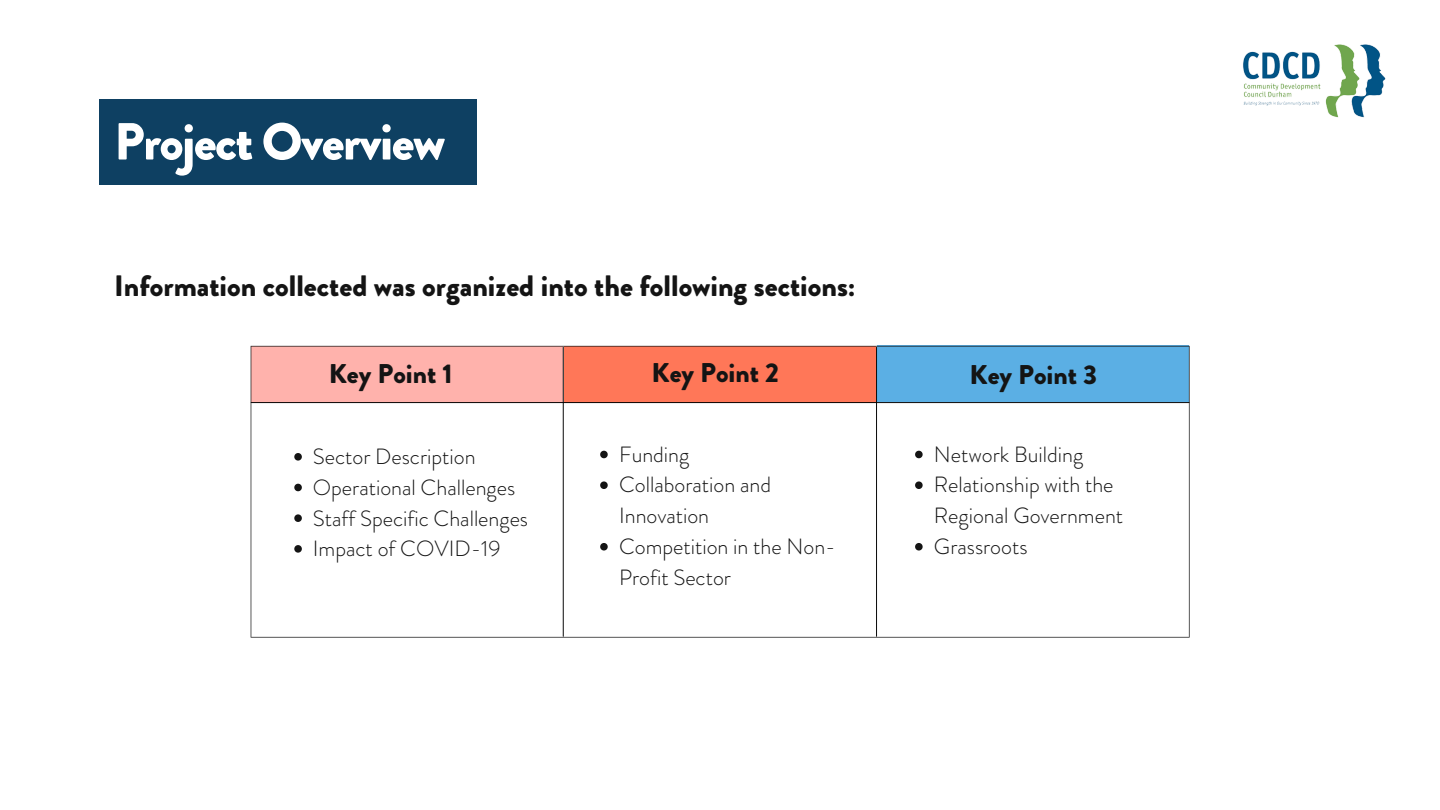
<style>
.page{position:relative;width:1440px;height:810px;background:#fff}
.page>*{position:absolute;margin:0;border:0;box-sizing:border-box;transform-origin:0 0}
.t1{font:900 52px "Brandon Grotesque";letter-spacing:-.03em;color:#fff}
.t2{font:900 29.5px "Brandon Grotesque";color:#141414}
.t3{font:900 27.1px "Brandon Grotesque";color:#141414}
.t4{font:300 22px/30.8px "Brandon Grotesque";color:#141414}
</style>
<div class="page">
<svg style="left:251px;top:346px;width:939px;height:292px"></svg>
<hr style="left:251px;top:402px;width:938px;height:1px;background:#000">
<hr style="left:876px;top:347px;width:1px;height:289px;background:#000">
<hr style="left:563px;top:347px;width:1px;height:289px;background:#000">
<svg style="left:294px;top:453px;width:8px;height:8px"></svg>
<svg style="left:294px;top:484px;width:8px;height:7px"></svg>
<svg style="left:294px;top:514px;width:8px;height:8px"></svg>
<svg style="left:294px;top:545px;width:8px;height:8px"></svg>
<svg style="left:600px;top:451px;width:8px;height:7px"></svg>
<svg style="left:600px;top:481px;width:8px;height:8px"></svg>
<svg style="left:600px;top:543px;width:8px;height:8px"></svg>
<svg style="left:915px;top:451px;width:8px;height:7px"></svg>
<svg style="left:915px;top:481px;width:8px;height:8px"></svg>
<svg style="left:915px;top:543px;width:8px;height:8px"></svg>
<img style="left:1243px;top:44px;width:143px;height:74px">
<div style="left:99px;top:99px;width:378px;height:86px;background:#0e4062"></div>
<p class="t1" style="left:114px;top:105px;width:333px">Project Overview</p>
<p class="t2" style="left:114px;top:265px;width:743px">Information collected was organized into the following sections:</p>
<p class="t3" style="left:329px;top:354px;width:125px">Key Point 1</p>
<p class="t4" style="left:313px;top:442px;width:164px">Sector Description</p>
<p class="t4" style="left:313px;top:472px;width:204px">Operational Challenges</p>
<p class="t4" style="left:313px;top:503px;width:217px">Staff Specific Challenges</p>
<p class="t4" style="left:313px;top:534px;width:189px">Impact of COVID-19</p>
<p class="t3" style="left:651px;top:354px;width:129px">Key Point 2</p>
<p class="t3" style="left:969px;top:356px;width:129px">Key Point 3</p>
<p class="t4" style="left:619px;top:439px;width:72px">Funding</p>
<p class="t4" style="left:619px;top:470px;width:154px">Collaboration and<br>Innovation</p>
<p class="t4" style="left:619px;top:531px;width:218px">Competition in the Non-<br>Profit Sector</p>
<p class="t4" style="left:934px;top:439px;width:151px">Network Building</p>
<p class="t4" style="left:934px;top:470px;width:191px">Relationship with the<br>Regional Government</p>
<p class="t4" style="left:934px;top:531px;width:95px">Grassroots</p>
</div>
